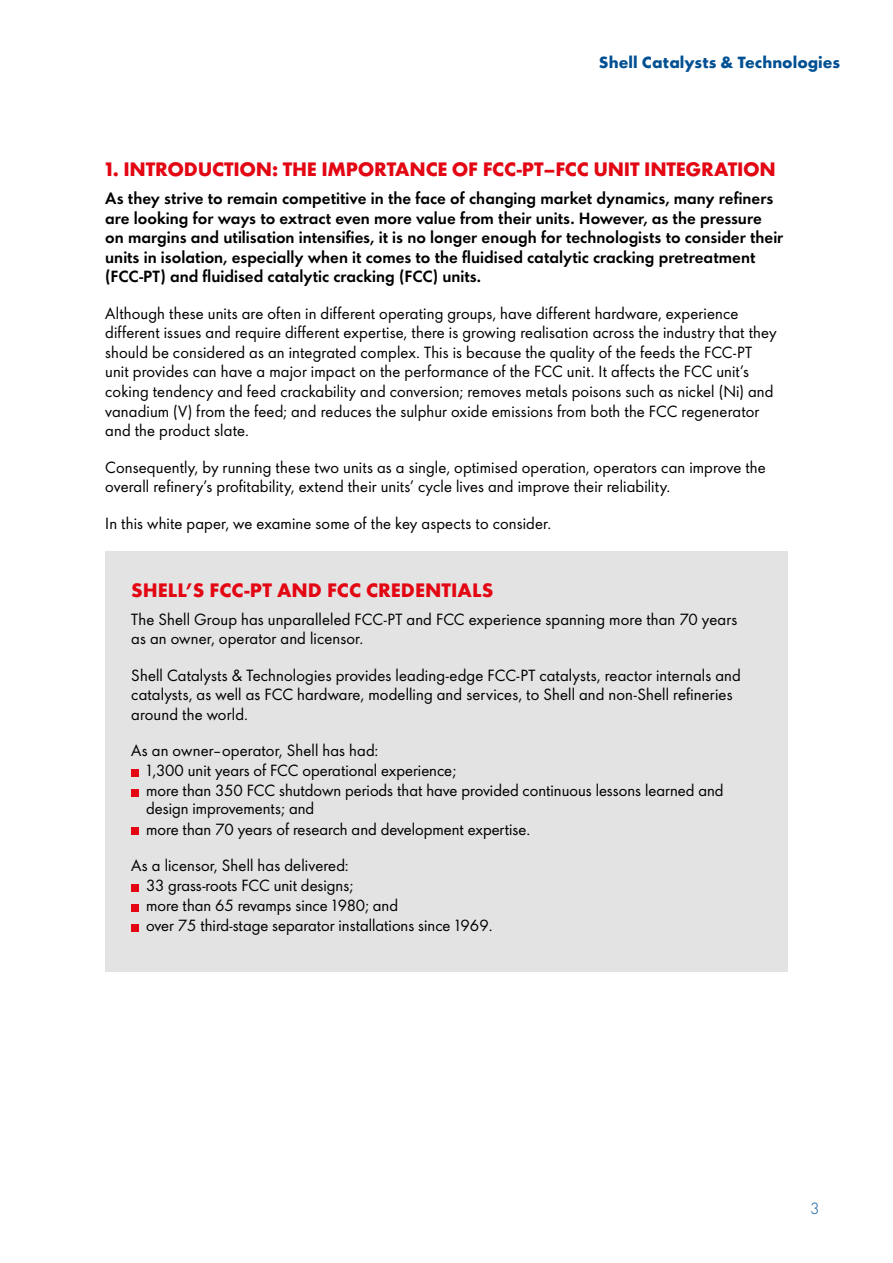
<style>
.page{position:relative;width:893px;height:1263px;background:#fff}
.page>*{position:absolute;margin:0;border:0;box-sizing:border-box;transform-origin:0 0}
.t1{font:700 18px "Shell";letter-spacing:-.01em;color:#e30613}
.t2{font:15px/19.5px "Shell";letter-spacing:.005em;color:#000}
.t3{font:800 15px/19.5px "Shell";color:#000}
.t4{font:700 15px "Shell";color:#005092}
.t5{font:300 15px "Shell";color:#005092}
</style>
<div class="page">
<div style="left:105px;top:551px;width:683px;height:420px;background:#e3e3e3"></div>
<div style="left:131px;top:769px;width:7px;height:7px;background:#e30613"></div>
<div style="left:131px;top:789px;width:7px;height:7px;background:#e30613"></div>
<div style="left:131px;top:827px;width:7px;height:7px;background:#e30613"></div>
<div style="left:131px;top:884px;width:7px;height:7px;background:#e30613"></div>
<div style="left:131px;top:904px;width:7px;height:7px;background:#e30613"></div>
<div style="left:131px;top:924px;width:7px;height:7px;background:#e30613"></div>
<p class="t4" style="left:599px;top:50px;width:243px">Shell Catalysts &amp; Technologies</p>
<p class="t1" style="left:105px;top:155px;width:672px">1. INTRODUCTION: THE IMPORTANCE OF FCC-PT–FCC UNIT INTEGRATION</p>
<p class="t3" style="left:105px;top:188px;width:680px">As they strive to remain competitive in the face of changing market dynamics, many refiners are looking for ways to extract even more value from their units. However, as the pressure on margins and utilisation intensifies, it is no longer enough for technologists to consider their units in isolation, especially when it comes to the fluidised catalytic cracking pretreatment (FCC-PT) and fluidised catalytic cracking (FCC) units.</p>
<p class="t2" style="left:105px;top:303px;width:673px">Although these units are often in different operating groups, have different hardware, experience different issues and require different expertise, there is growing realisation across the industry that they should be considered as an integrated complex. This is because the quality of the feeds the FCC-PT unit provides can have a major impact on the performance of the FCC unit. It affects the FCC unit’s coking tendency and feed crackability and conversion; removes metals poisons such as nickel (Ni) and vanadium (V) from the feed; and reduces the sulphur oxide emissions from both the FCC regenerator and the product slate.</p>
<p class="t2" style="left:105px;top:456px;width:662px">Consequently, by running these two units as a single, optimised operation, operators can improve the overall refinery’s profitability, extend their units’ cycle lives and improve their reliability.</p>
<p class="t2" style="left:105px;top:512px;width:447px">In this white paper, we examine some of the key aspects to consider.</p>
<p class="t1" style="left:131px;top:575px;width:364px">SHELL’S FCC-PT AND FCC CREDENTIALS</p>
<p class="t2" style="left:131px;top:608px;width:608px">The Shell Group has unparalleled FCC-PT and FCC experience spanning more than 70 years as an owner, operator and licensor.</p>
<p class="t2" style="left:131px;top:664px;width:611px">Shell Catalysts &amp; Technologies provides leading-edge FCC-PT catalysts, reactor internals and catalysts, as well as FCC hardware, modelling and services, to Shell and non-Shell refineries around the world.</p>
<p class="t2" style="left:146px;top:739px;width:579px;line-height:20.1px;text-indent:-15px">As an owner–operator, Shell has had:<br>1,300 unit years of FCC operational experience;<br>more than 350 FCC shutdown periods that have provided continuous lessons learned and</p>
<p class="t2" style="left:146px;top:798px;width:386px;line-height:20.1px">design improvements; and<br>more than 70 years of research and development expertise.</p>
<p class="t2" style="left:146px;top:854px;width:348px;line-height:20.1px;text-indent:-15px">As a licensor, Shell has delivered:<br>33 grass-roots FCC unit designs;<br>more than 65 revamps since 1980; and<br>over 75 third-stage separator installations since 1969.</p>
<p class="t5" style="left:810px;top:1197px;width:10px">3</p>
</div>
